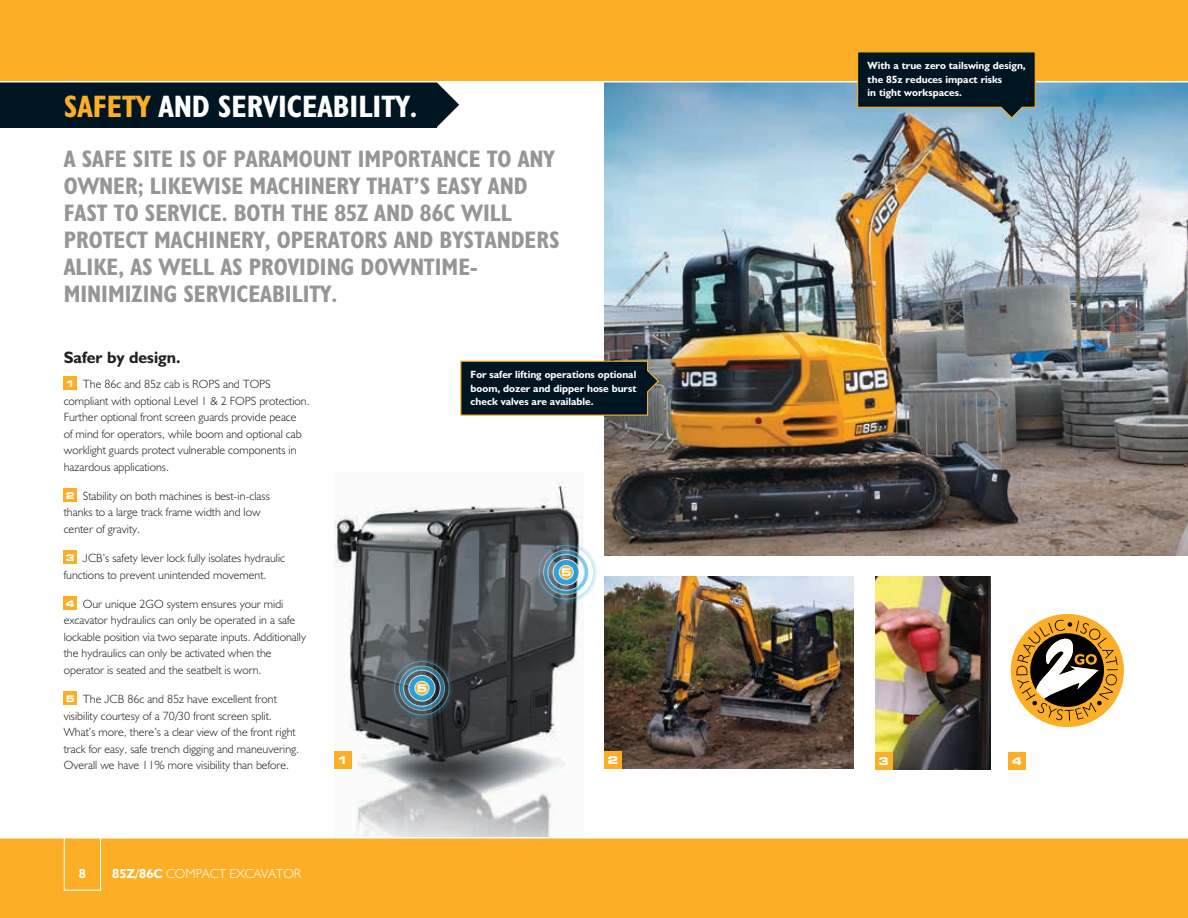
<style>
.page{position:relative;width:1188px;height:918px;background:#fff}
.page>*{position:absolute;margin:0;border:0;box-sizing:border-box;transform-origin:0 0}
.t1{font:31.2px "JCB Bold Condensed";color:#fff}
.t2{font:24px/27px "JCB Bold Condensed";color:#949698}
.t3{font:16.5px "JCB Bold";color:#231f20}
.t4{font:13.2px "JCB Light";color:#fff}
.t5{font:13.2px "JCB Bold";color:#fff}
.t6{font:12px/16.5px "JCB Light";color:#231f20}
.t7{font:10.5px/13.5px "JCB Bold";color:#fff}
.t8{font:700 expanded 10.5px "Square 721 BT";color:#fff}
.s1{color:#fcaf26}
.s2{font-family:"Square 721 BT";font-weight:700;font-stretch:expanded;font-size:9.15px;color:#fff}
.s3{font-family:"JCB Bold"}
</style>
<div class="page">
<img style="left:334px;top:480px;width:249px;height:357px">
<img style="left:605px;top:82px;width:583px;height:473px">
<svg style="left:436px;top:82px;width:23px;height:45px"></svg>
<div style="left:0;top:71px;width:436px;height:57px;background:#001522"></div>
<div style="left:0;top:0;width:1188px;height:81px;background:#fcaf26"></div>
<div style="left:0;top:838px;width:1188px;height:80px;background:#fcaf26"></div>
<div style="left:334px;top:752px;width:17px;height:17px;background:#fcaf26"></div>
<hr style="left:0;top:81px;width:1188px;height:1px;background:#fff">
<div style="left:64px;top:835px;width:37px;height:56px;border:1px solid #fff"></div>
<div style="left:64px;top:377px;width:13px;height:13px;background:#fcaf26"></div>
<div style="left:64px;top:489px;width:13px;height:13px;background:#fcaf26"></div>
<div style="left:64px;top:551px;width:13px;height:13px;background:#fcaf26"></div>
<div style="left:64px;top:597px;width:13px;height:13px;background:#fcaf26"></div>
<div style="left:64px;top:692px;width:13px;height:13px;background:#fcaf26"></div>
<img style="left:875px;top:577px;width:116px;height:192px">
<div style="left:1011px;top:614px;width:113px;height:113px;background:#fcaf26;border-radius:50%"></div>
<svg style="left:1017px;top:620px;width:101px;height:101px"></svg>
<div style="left:1008px;top:752px;width:17px;height:17px;background:#fcaf26"></div>
<div style="left:875px;top:752px;width:17px;height:17px;background:#fcaf26"></div>
<svg style="left:856px;top:52px;width:180px;height:68px;background:#213640"></svg>
<img style="left:604px;top:576px;width:250px;height:193px">
<div style="left:604px;top:752px;width:17px;height:17px;background:#fcaf26"></div>
<svg style="left:390px;top:657px;width:64px;height:63px;background:#51676e"></svg>
<svg style="left:534px;top:541px;width:63px;height:63px"></svg>
<svg style="left:460px;top:360px;width:200px;height:56px;background:#15252a"></svg>
<h1 class="t1" style="left:64px;top:87px;width:355px"><span class="s1">SAFETY</span> AND SERVICEABILITY.</h1>
<p class="t2" style="left:64px;top:145px;width:497px">A SAFE SITE IS OF PARAMOUNT IMPORTANCE TO ANY OWNER; LIKEWISE MACHINERY THAT’S EASY AND FAST TO SERVICE. BOTH THE 85Z AND 86C WILL PROTECT MACHINERY, OPERATORS AND BYSTANDERS ALIKE, AS WELL AS PROVIDING DOWNTIME-MINIMIZING SERVICEABILITY.</p>
<h3 class="t3" style="left:64px;top:347px;width:118px">Safer by design.</h3>
<p class="t6" style="left:64px;top:375px;width:248px"><span class="s2">1</span> The 86c and 85z cab is ROPS and TOPS compliant with optional Level 1 &amp; 2 FOPS protection.<br>Further optional front screen guards provide peace<br>of mind for operators, while boom and optional cab worklight guards protect vulnerable components in hazardous applications.</p>
<p class="t6" style="left:64px;top:487px;width:208px"><span class="s2">2</span> Stability on both machines is best-in-class thanks to a large track frame width and low center of gravity.</p>
<p class="t6" style="left:64px;top:549px;width:223px"><span class="s2">3</span> JCB’s safety lever lock fully isolates hydraulic functions to prevent unintended movement.</p>
<p class="t6" style="left:64px;top:595px;width:244px"><span class="s2">4</span> Our unique 2GO system ensures your midi excavator hydraulics can only be operated in a safe lockable position via two separate inputs. Additionally the hydraulics can only be activated when the operator is seated and the seatbelt is worn.</p>
<p class="t6" style="left:64px;top:691px;width:237px"><span class="s2">5</span> The JCB 86c and 85z have excellent front visibility courtesy of a 70/30 front screen split.<br>What’s more, there’s a clear view of the front right track for easy, safe trench digging and maneuvering.<br>Overall we have 11% more visibility than before.</p>
<p class="t8" style="left:338px;top:754px;width:12px">1</p>
<p class="t5" style="left:79px;top:866px;width:9px">8</p>
<p class="t4" style="left:112px;top:866px;width:190px"><span class="s3">85Z/86C</span> COMPACT EXCAVATOR</p>
<p class="t7" style="left:471px;top:368px;width:168px;text-align:justify">For safer lifting operations optional boom, dozer and dipper hose burst check valves are available.</p>
<p class="t8" style="left:417px;top:682px;width:12px">5</p>
<p class="t8" style="left:561px;top:566px;width:12px">5</p>
<p class="t8" style="left:608px;top:754px;width:12px">2</p>
<p class="t7" style="left:868px;top:58px;width:160px">With a true zero tailswing design, the 85z reduces impact risks<br>in tight workspaces.</p>
<p class="t8" style="left:878px;top:755px;width:12px">3</p>
<p class="t8" style="left:1012px;top:755px;width:12px">4</p>
</div>
